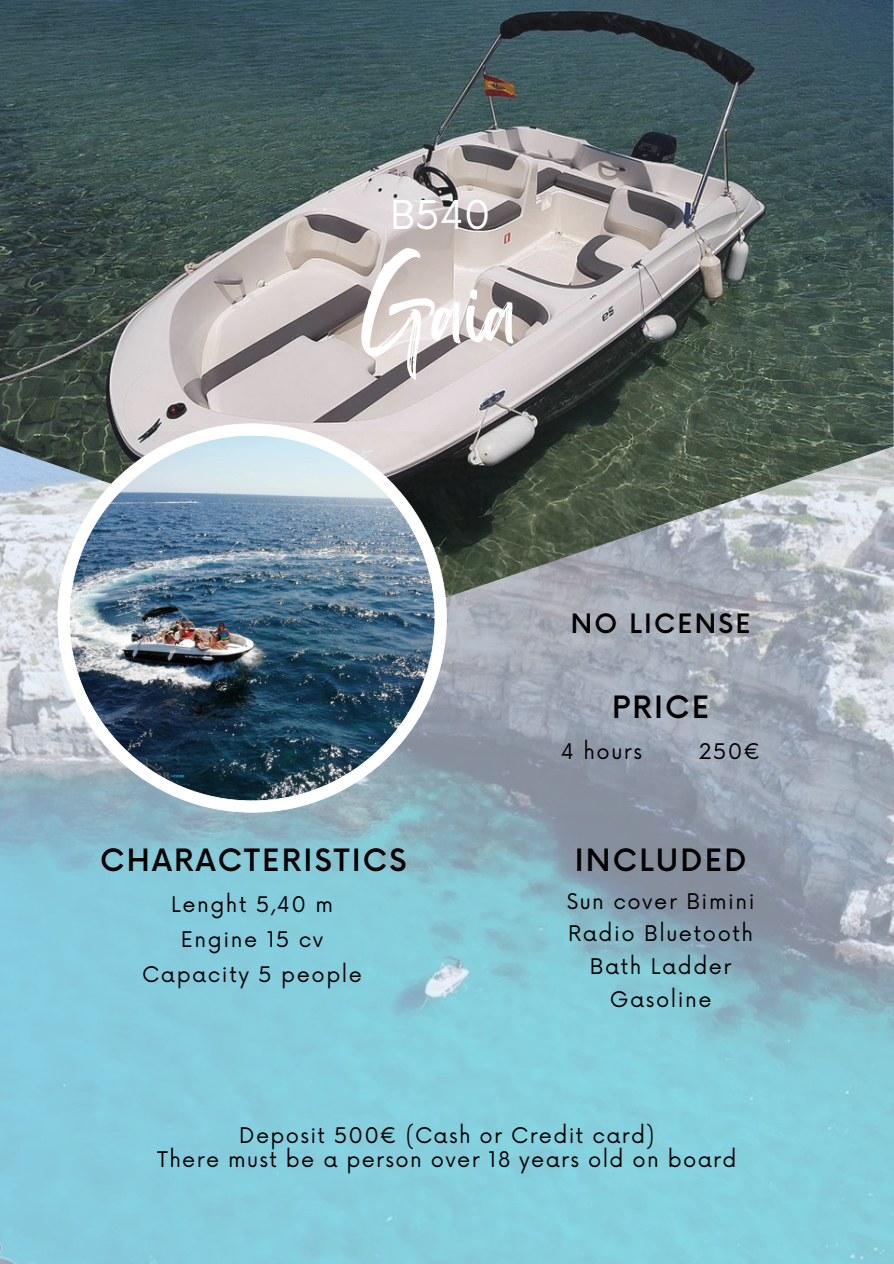
<style>
.page{position:relative;width:894px;height:1264px;background:#fff}
.page>*{position:absolute;margin:0;border:0;box-sizing:border-box;transform-origin:0 0}
.t1{font:77.4px "Brightwall";color:#fff}
.t2{font:38.7px "Now";color:#fff}
.t3{font:500 30px "Now";letter-spacing:.075em;color:#000}
.t4{font:500 25.95px "Now";letter-spacing:.085em;color:#000}
.t5{font:21px "Now";letter-spacing:.075em;color:#000}
</style>
<div class="page">
<img style="left:0;top:597px;width:893px;height:666px">
<img style="left:0;top:0;width:893px;height:597px">
<img style="left:57px;top:423px;width:389px;height:389px">
<h1 class="t2" style="left:390px;top:194px;width:102px">B540</h1>
<h2 class="t1" style="left:362px;top:285px;width:157px">Gaia</h2>
<h3 class="t3" style="left:100px;top:843px;width:308px">CHARACTERISTICS</h3>
<p class="t5" style="left:171px;top:892px;width:163px">Lenght 5,40 m</p>
<p class="t5" style="left:181px;top:927px;width:144px">Engine 15 cv</p>
<p class="t5" style="left:142px;top:962px;width:221px">Capacity 5 people</p>
<p class="t4" style="left:570px;top:610px;width:181px">NO LICENSE</p>
<h3 class="t3" style="left:612px;top:691px;width:99px">PRICE</h3>
<p class="t5" style="left:560px;top:740px;width:83px">4 hours</p>
<p class="t5" style="left:698px;top:740px;width:63px">250€</p>
<p class="t3" style="left:574px;top:843px;width:173px">INCLUDED</p>
<p class="t5" style="left:566px;top:889px;width:189px">Sun cover Bimini</p>
<p class="t5" style="left:568px;top:922px;width:186px">Radio Bluetooth</p>
<h4 class="t5" style="left:589px;top:954px;width:143px">Bath Ladder</h4>
<h3 class="t5" style="left:609px;top:987px;width:103px">Gasoline</h3>
<p class="t5" style="left:239px;top:1123px;width:416px">Deposit 500€ (Cash or Credit card)</p>
<p class="t5" style="left:157px;top:1147px;width:580px">There must be a person over 18 years old on board</p>
</div>
